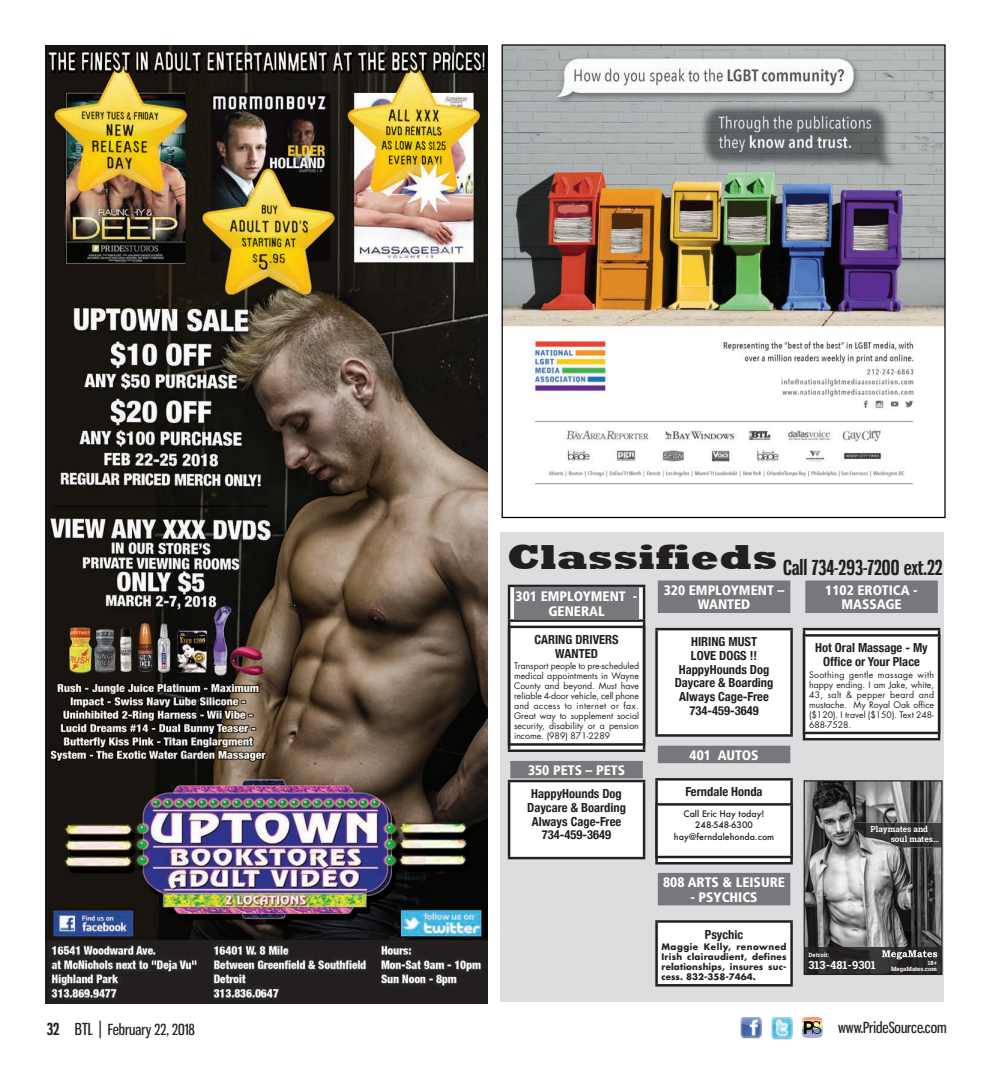
<style>
.page{position:relative;width:990px;height:1080px;background:#fff}
.page>*{position:absolute;margin:0;border:0;box-sizing:border-box;transform-origin:0 0}
.t1{font:800 35.62px "Rockwell";color:#231f20;scale:1.16 1}
.t2{font:700 20.25px "Gnuolane Rg";color:#231f20}
.t3{font:15px "Gnuolane Rg";color:#231f20}
._1Class_Category_2_l{font:900 condensed 13.75px/14.4px "Frutiger LT Std";color:#fff;text-align:center}
._1Class_Category_2_l-2{font:900 condensed 13.75px/14.4px "Frutiger";color:#fff;text-align:center}
._1Class_Category_1_l{font:900 condensed 13.75px "Frutiger LT Std";color:#fff}
._1Class_head{font:700 condensed 12.5px/13.8px "Helvetica Neue";color:#231f20;text-align:center}
.t4{font:700 11.25px "Roboto Slab";color:#fff}
._1Class_text{font:8.75px/10px "Futura";color:#231f20;text-align:justify}
._1Class_text-2{font:700 8.75px/10px "Futura Std";letter-spacing:.015em;color:#231f20;text-align:justify}
._1Class_text-3{font:500 8.75px "Futura";color:#231f20}
.t5{font:700 8.25px/9.9px "Roboto Slab";color:#fff}
.t6{font:700 5.88px/5.9px "Roboto Slab";color:#fff;text-align:right}
.s1{font-weight:700;font-size:16.25px}
.s2{font-size:16.25px}
.s3{font-size:17.5px}
</style>
<div class="page">
<img style="left:771px;top:1017px;width:22px;height:22px">
<img style="left:740px;top:1017px;width:22px;height:22px">
<hr style="left:802px;top:1017px;width:21px;height:3px;background:#f69a7a">
<hr style="left:802px;top:1020px;width:21px;height:3px;background:#fdc88a">
<hr style="left:802px;top:1023px;width:21px;height:3px;background:#f6f3a2">
<hr style="left:802px;top:1026px;width:21px;height:3px;background:#b7d99b">
<hr style="left:802px;top:1029px;width:21px;height:3px;background:#868fc4">
<hr style="left:802px;top:1032px;width:21px;height:3px;background:#8fafd8">
<hr style="left:802px;top:1035px;width:21px;height:3px;background:#bb9cc9">
<svg style="left:804px;top:1021px;width:17px;height:13px"></svg>
<div style="left:501px;top:532px;width:443px;height:470px;background:#dcdddf"></div>
<img style="left:806px;top:782px;width:135px;height:191px">
<img style="left:853px;top:823px;width:88px;height:25px">
<svg style="left:882px;top:950px;width:55px;height:9px"></svg>
<div style="left:804px;top:780px;width:139px;height:195px;border:1px solid #231f20"></div>
<div style="left:510px;top:761px;width:133px;height:17px;background:#76787b"></div>
<div style="left:510px;top:587px;width:133px;height:162px;background:#fff"></div>
<hr style="left:508px;top:585px;width:137px;height:2px;background:#231f20">
<hr style="left:508px;top:587px;width:2px;height:32px;background:#231f20">
<hr style="left:643px;top:587px;width:2px;height:32px;background:#231f20">
<hr style="left:508px;top:619px;width:137px;height:3px;background:#231f20">
<hr style="left:508px;top:622px;width:2px;height:127px;background:#231f20">
<hr style="left:643px;top:622px;width:2px;height:127px;background:#231f20">
<hr style="left:508px;top:749px;width:137px;height:3px;background:#231f20">
<div style="left:514px;top:587px;width:125px;height:32px;background:#76787b"></div>
<hr style="left:508px;top:626px;width:137px;height:2px;background:#231f20">
<hr style="left:508px;top:743px;width:137px;height:3px;background:#231f20">
<div style="left:509px;top:781px;width:135px;height:77px;background:#fff"></div>
<hr style="left:508px;top:780px;width:137px;height:2px;background:#231f20">
<hr style="left:508px;top:782px;width:2px;height:75px;background:#231f20">
<hr style="left:643px;top:782px;width:2px;height:75px;background:#231f20">
<hr style="left:508px;top:857px;width:137px;height:2px;background:#231f20">
<div style="left:658px;top:581px;width:132px;height:32px;background:#76787b"></div>
<div style="left:658px;top:746px;width:132px;height:17px;background:#76787b"></div>
<div style="left:658px;top:873px;width:132px;height:32px;background:#76787b"></div>
<div style="left:657px;top:629px;width:135px;height:106px;background:#fff"></div>
<hr style="left:655px;top:628px;width:138px;height:2px;background:#231f20">
<hr style="left:655px;top:630px;width:3px;height:104px;background:#231f20">
<hr style="left:790px;top:630px;width:3px;height:104px;background:#231f20">
<hr style="left:655px;top:734px;width:138px;height:3px;background:#231f20">
<div style="left:657px;top:779px;width:135px;height:84px;background:#fff"></div>
<hr style="left:655px;top:778px;width:138px;height:3px;background:#231f20">
<hr style="left:655px;top:781px;width:3px;height:81px;background:#231f20">
<hr style="left:790px;top:781px;width:3px;height:81px;background:#231f20">
<hr style="left:655px;top:862px;width:138px;height:3px;background:#231f20">
<hr style="left:655px;top:803px;width:138px;height:3px;background:#231f20">
<hr style="left:655px;top:856px;width:138px;height:2px;background:#231f20">
<div style="left:657px;top:922px;width:135px;height:63px;background:#fff"></div>
<hr style="left:655px;top:920px;width:138px;height:3px;background:#231f20">
<hr style="left:655px;top:923px;width:3px;height:61px;background:#231f20">
<hr style="left:790px;top:923px;width:3px;height:61px;background:#231f20">
<hr style="left:655px;top:984px;width:138px;height:3px;background:#231f20">
<div style="left:805px;top:581px;width:133px;height:32px;background:#76787b"></div>
<div style="left:804px;top:629px;width:135px;height:110px;background:linear-gradient(to right,#fcfcfc,#fcfcfc)"></div>
<hr style="left:803px;top:628px;width:137px;height:2px;background:#231f20">
<hr style="left:803px;top:630px;width:2px;height:108px;background:#231f20">
<hr style="left:938px;top:630px;width:2px;height:108px;background:#231f20">
<hr style="left:803px;top:738px;width:137px;height:2px;background:#231f20">
<div style="left:804px;top:635px;width:135px;height:98px;background:#fff"></div>
<hr style="left:803px;top:634px;width:137px;height:3px;background:#231f20">
<hr style="left:803px;top:637px;width:2px;height:95px;background:#231f20">
<hr style="left:938px;top:637px;width:2px;height:95px;background:#231f20">
<hr style="left:803px;top:732px;width:137px;height:2px;background:#231f20">
<img style="left:45px;top:45px;width:443px;height:958px">
<img style="left:504px;top:46px;width:440px;height:439px">
<p class="t1" style="left:507px;top:537px;width:235px">Classifieds</p>
<p class="t2" style="left:783px;top:556px;width:161px">Call 734-293-7200 ext.22</p>
<p class="_1Class_Category_2_l-2" style="left:516px;top:589px;width:123px">301 EMPLOYMENT -<br>GENERAL</p>
<p class="_1Class_head" style="left:534px;top:632px;width:86px">CARING DRIVERS<br>WANTED</p>
<p class="_1Class_text" style="left:514px;top:661px;width:127px">Transport people to pre-scheduled medical appointments in Wayne County and beyond. Must have reliable 4-door vehicle, cell phone and access to internet or fax.<br>Great way to supplement social security, disability or a pension income. (989) 871-2289</p>
<p class="_1Class_Category_1_l" style="left:528px;top:762px;width:99px">350 PETS – PETS</p>
<p class="_1Class_head" style="left:527px;top:786px;width:100px">HappyHounds Dog<br>Daycare &amp; Boarding</p>
<p class="_1Class_head" style="left:532px;top:813px;width:91px">Always Cage-Free</p>
<p class="_1Class_head" style="left:542px;top:827px;width:71px">734-459-3649</p>
<p class="_1Class_Category_2_l" style="left:664px;top:583px;width:122px">320 EMPLOYMENT –<br>WANTED</p>
<p class="_1Class_head" style="left:691px;top:634px;width:68px;text-align:left">HIRING MUST<br>LOVE DOGS !!</p>
<p class="_1Class_head" style="left:675px;top:661px;width:100px">HappyHounds Dog<br>Daycare &amp; Boarding</p>
<p class="_1Class_head" style="left:679px;top:689px;width:91px">Always Cage-Free</p>
<p class="_1Class_head" style="left:689px;top:703px;width:71px">734-459-3649</p>
<p class="_1Class_Category_1_l" style="left:690px;top:747px;width:70px">401 AUTOS</p>
<p class="_1Class_head" style="left:685px;top:784px;width:79px">Ferndale Honda</p>
<p class="_1Class_text-3" style="left:684px;top:807px;width:82px">Call Eric Hay today!</p>
<p class="_1Class_text-3" style="left:695px;top:819px;width:59px">248-548-6300</p>
<p class="_1Class_text-3" style="left:674px;top:831px;width:102px">hay@ferndalehonda.com</p>
<p class="_1Class_Category_2_l" style="left:663px;top:875px;width:123px">808 ARTS &amp; LEISURE</p>
<p class="_1Class_Category_2_l" style="left:690px;top:890px;width:69px">- PSYCHICS</p>
<p class="_1Class_head" style="left:705px;top:926px;width:40px">Psychic</p>
<p class="_1Class_text-2" style="left:662px;top:942px;width:127px">Maggie Kelly, renowned Irish clairaudient, defines relationships, insures suc&shy;cess. 832-358-7464.</p>
<p class="_1Class_Category_2_l" style="left:825px;top:583px;width:94px">1102 EROTICA -<br>MASSAGE</p>
<p class="_1Class_head" style="left:815px;top:640px;width:114px">Hot Oral Massage - My<br>Office or Your Place</p>
<p class="_1Class_text" style="left:809px;top:670px;width:127px">Soothing gentle massage with happy ending. I am Jake, white, 43, salt &amp; pepper beard and mustache. My Royal Oak office ($120). I travel ($150). Text 248- 688-7528.</p>
<p class="t5" style="left:891px;top:824px;width:50px;text-indent:-20px">Playmates and soul mates...</p>
<p class="t6" style="left:809px;top:951px;width:22px">Detroit:</p>
<p class="t4" style="left:809px;top:957px;width:69px">313-481-9301</p>
<p class="t6" style="left:891px;top:960px;width:47px">18+<br>MegaMates.com</p>
<h3 class="t3" style="left:47px;top:1021px;width:150px"><span class="s1">32</span> <span class="s2">BTL</span> <span class="s3">|</span> February 22, 2018</h3>
<h3 class="t3" style="left:838px;top:1019px;width:110px">www.PrideSource.com</h3>
</div>
